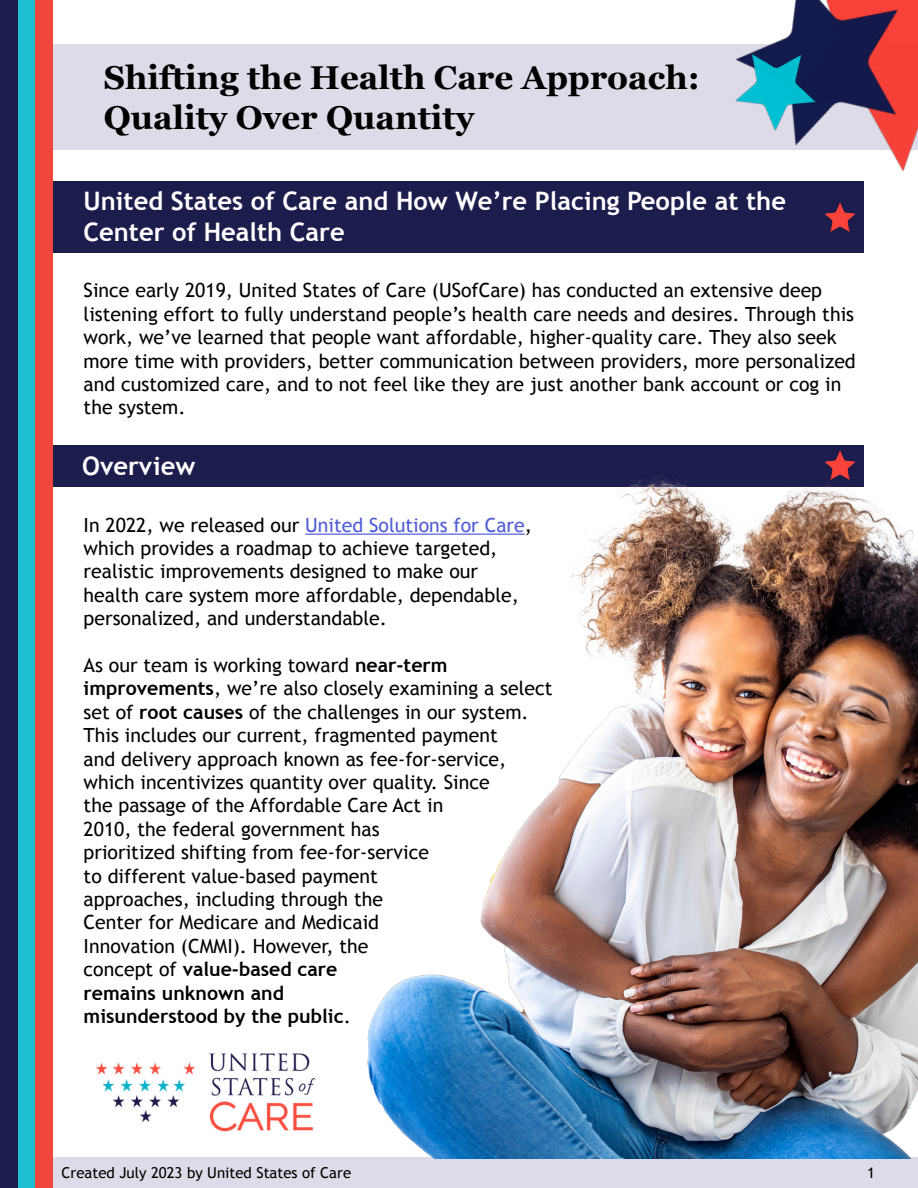
<style>
.page{position:relative;width:918px;height:1188px;background:#fff}
.page>*{position:absolute;margin:0;border:0;box-sizing:border-box;transform-origin:0 0}
.t1{font:700 33px/39.6px "Georgia";color:#000}
.t2{font:700 25.5px/30.6px "Trebuchet MS";color:#fff}
.t3{font:19.5px/23.4px "Trebuchet MS";color:#000}
.t4{font:15px "Trebuchet MS";color:#000}
.s1{color:#4f5cd6}
.s2{font-weight:700}
</style>
<div class="page">
<div style="left:53px;top:181px;width:810px;height:71px;background:#1c1d4c"></div>
<div style="left:53px;top:445px;width:810px;height:42px;background:#1c1d4c"></div>
<div style="left:0;top:0;width:18px;height:1188px;background:#1c1d4c"></div>
<div style="left:18px;top:0;width:17px;height:1188px;background:#1ebfd2"></div>
<div style="left:35px;top:0;width:18px;height:1188px;background:#ef463d"></div>
<div style="left:53px;top:44px;width:865px;height:106px;background:#dedbe9"></div>
<img style="left:793px;top:0;width:125px;height:172px">
<img style="left:735px;top:18px;width:111px;height:136px">
<img style="left:96px;top:1053px;width:220px;height:79px">
<hr style="left:305px;top:534px;width:220px;height:1px;background:#4f5cd6">
<div style="left:53px;top:1157px;width:865px;height:31px;background:#dedbe9"></div>
<img style="left:351px;top:445px;width:567px;height:714px">
<img style="left:821px;top:447px;width:37px;height:37px">
<img style="left:824px;top:202px;width:32px;height:30px">
<h1 class="t1" style="left:104px;top:56px;width:598px">Shifting the Health Care Approach:<br>Quality Over Quantity</h1>
<h2 class="t2" style="left:84px;top:186px;width:704px">United States of Care and How We’re Placing People at the<br>Center of Health Care</h2>
<p class="t3" style="left:84px;top:279px;width:774px">Since early 2019, United States of Care (USofCare) has conducted an extensive deep listening effort to fully understand people’s health care needs and desires. Through this work, we’ve learned that people want affordable, higher-quality care. They also seek more time with providers, better communication between providers, more personalized and customized care, and to not feel like they are just another bank account or cog in the system.</p>
<h2 class="t2" style="left:82px;top:451px;width:115px">Overview</h2>
<p class="t3" style="left:84px;top:513px;width:450px">In 2022, we released our <span class="s1">United Solutions for Care</span>, which provides a roadmap to achieve targeted, realistic improvements designed to make our health care system more affordable, dependable, personalized, and understandable.</p>
<p class="t3" style="left:84px;top:654px;width:470px">As our team is working toward <span class="s2">near-term improvements</span>, we’re also closely examining a select set of <span class="s2">root causes</span> of the challenges in our system.<br>This includes our current, fragmented payment<br>and delivery approach known as fee-for-service, which incentivizes quantity over quality. Since<br>the passage of the Affordable Care Act in<br>2010, the federal government has<br>prioritized shifting from fee-for-service<br>to different value-based payment<br>approaches, including through the<br>Center for Medicare and Medicaid<br>Innovation (CMMI). However, the<br>concept of <span class="s2">value-based care<br>remains unknown and<br>misunderstood by the public</span>.</p>
<p class="t4" style="left:62px;top:1164px;width:291px">Created July 2023 by United States of Care</p>
<p class="t4" style="left:867px;top:1164px;width:9px">1</p>
</div>
